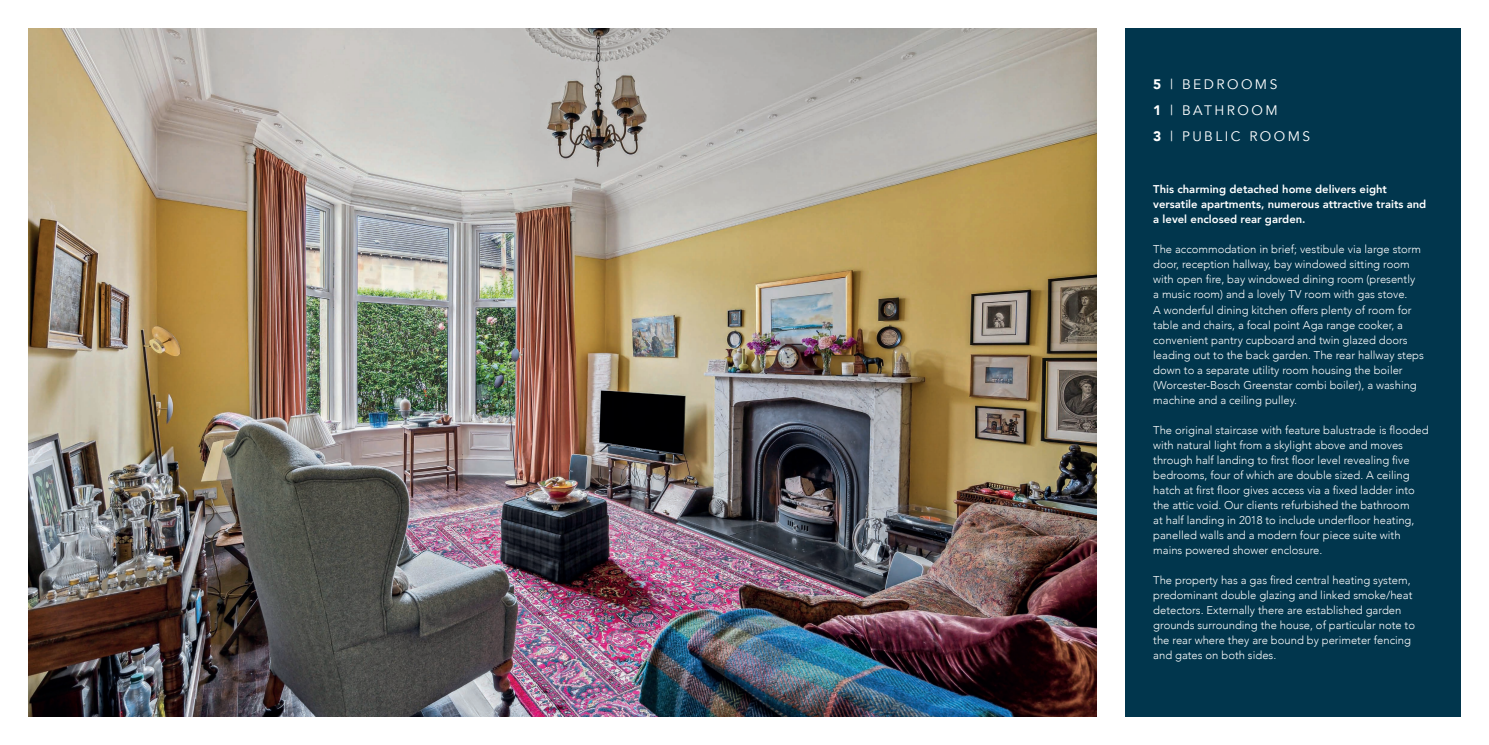
<style>
.page{position:relative;width:1489px;height:745px;background:#fff}
.page>*{position:absolute;margin:0;border:0;box-sizing:border-box;transform-origin:0 0}
.t1{font:13.75px/26.2px "Avenir";letter-spacing:.18em;color:#fff}
.t2{font:300 11.25px/15px "Avenir";color:#fff}
.t3{font:800 11.25px/15px "Avenir";color:#fff}
.s1{font-weight:900}
</style>
<div class="page">
<div style="left:28px;top:28px;width:1432px;height:688px;background:#01364d"></div>
<div style="left:1096px;top:0;width:28px;height:744px;background:#fff"></div>
<img style="left:28px;top:28px;width:1068px;height:688px">
<p class="t1" style="left:1153px;top:71px;width:158px"><span class="s1">5</span> | BEDROOMS<br><span class="s1">1</span> | BATHROOM<br><span class="s1">3</span> | PUBLIC ROOMS</p>
<p class="t3" style="left:1153px;top:182px;width:274px">This charming detached home delivers eight versatile apartments, numerous attractive traits and a level enclosed rear garden.</p>
<p class="t2" style="left:1153px;top:242px;width:272px">The accommodation in brief; vestibule via large storm door, reception hallway, bay windowed sitting room with open fire, bay windowed dining room (presently<br>a music room) and a lovely TV room with gas stove.<br>A wonderful dining kitchen offers plenty of room for table and chairs, a focal point Aga range cooker, a convenient pantry cupboard and twin glazed doors leading out to the back garden. The rear hallway steps down to a separate utility room housing the boiler (Worcester-Bosch Greenstar combi boiler), a washing machine and a ceiling pulley.</p>
<p class="t2" style="left:1153px;top:422px;width:277px">The original staircase with feature balustrade is flooded with natural light from a skylight above and moves through half landing to first floor level revealing five bedrooms, four of which are double sized. A ceiling hatch at first floor gives access via a fixed ladder into the attic void. Our clients refurbished the bathroom<br>at half landing in 2018 to include underfloor heating, panelled walls and a modern four piece suite with mains powered shower enclosure.</p>
<p class="t2" style="left:1153px;top:572px;width:263px">The property has a gas fired central heating system, predominant double glazing and linked smoke/heat detectors. Externally there are established garden grounds surrounding the house, of particular note to the rear where they are bound by perimeter fencing and gates on both sides.</p>
</div>
